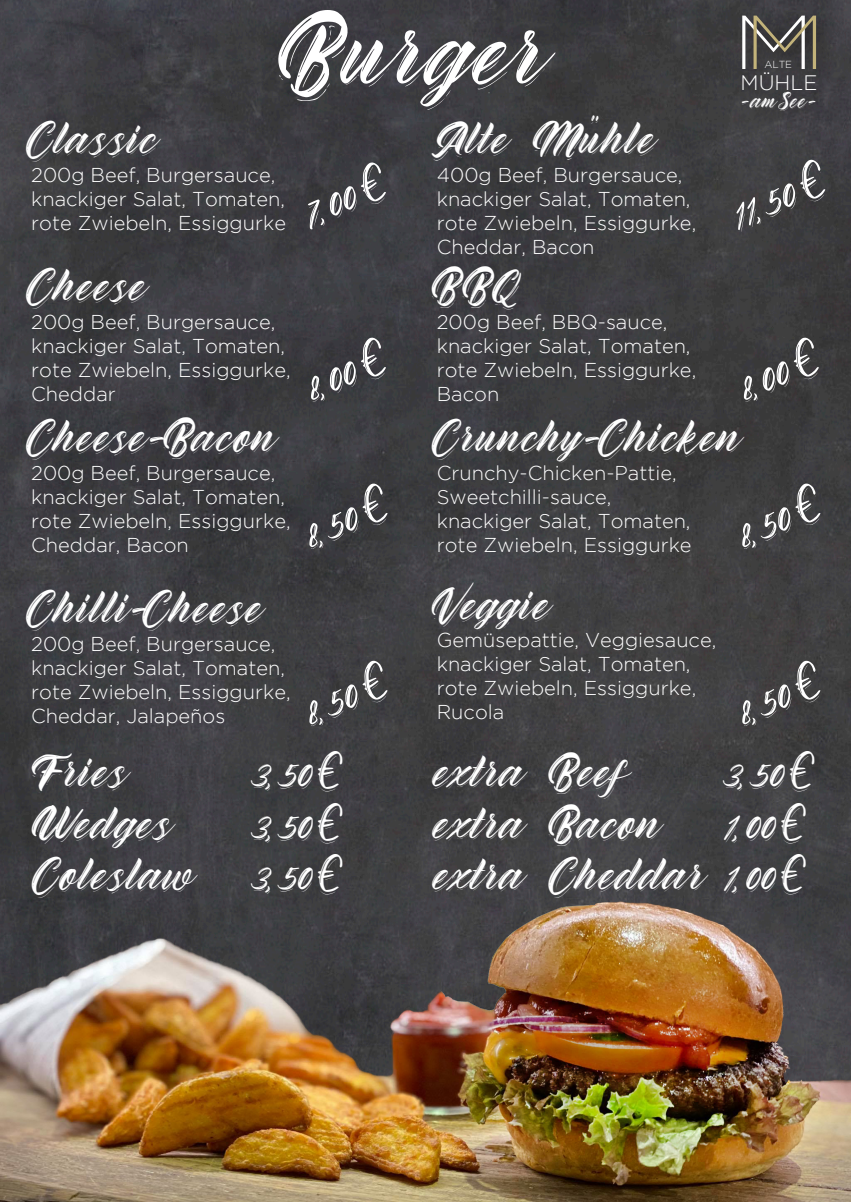
<style>
.page{position:relative;width:851px;height:1202px;background:#fff}
.page>*{position:absolute;margin:0;border:0;box-sizing:border-box;transform-origin:0 0}
.t1{font:93.2px "Rhinatta Script";color:#fff}
.t2{font:200 76.4px "Gotham";color:#fff;scale:1.25 1}
.t3{font:42.8px "Rhinatta Script";color:#fff}
.t4{font:300 20.8px "Gotham";color:#fff}
.t5{font:20.2px "Rhinatta Script";color:#fff}
.t6{font:300 20px "Gotham";color:#fff}
.t7{font:300 10.2px "Gotham";color:#fff}
.s1{color:#c3b37a}
</style>
<div class="page">
<img style="left:0;top:0;width:850px;height:717px">
<img style="left:0;top:717px;width:850px;height:485px">
<div style="left:739px;top:13px;width:95px;height:116px;background:#3c3b3f"></div>
<p class="t1" style="left:289px;top:-1px;width:268px">Burger</p>
<h2 class="t2" style="left:732px;top:1px;width:76px">M<span class="s1">M</span></h2>
<p class="t7" style="left:764px;top:59px;width:29px">ALTE</p>
<p class="t4" style="left:740px;top:71px;width:78px">MÜHLE</p>
<p class="t5" style="left:742px;top:89px;width:75px">- am See-</p>
<p class="t3" style="left:437px;top:114px;width:223px">Alte Mühle</p>
<p class="t6" style="left:437px;top:164px;width:247px">400g Beef, Burgersauce,</p>
<p class="t6" style="left:437px;top:188px;width:255px">knackiger Salat, Tomaten,</p>
<p class="t6" style="left:437px;top:212px;width:261px">rote Zwiebeln, Essiggurke,</p>
<p class="t6" style="left:437px;top:236px;width:159px">Cheddar, Bacon</p>
<p class="t3" style="left:437px;top:261px;width:86px">BBQ</p>
<p class="t6" style="left:437px;top:311px;width:232px">200g Beef, BBQ-sauce,</p>
<p class="t6" style="left:437px;top:335px;width:255px">knackiger Salat, Tomaten,</p>
<p class="t6" style="left:437px;top:359px;width:261px">rote Zwiebeln, Essiggurke,</p>
<p class="t6" style="left:437px;top:383px;width:64px">Bacon</p>
<p class="t3" style="left:437px;top:413px;width:309px">Crunchy-Chicken</p>
<p class="t6" style="left:437px;top:462px;width:241px">Crunchy-Chicken-Pattie,</p>
<p class="t6" style="left:437px;top:486px;width:176px">Sweetchilli-sauce,</p>
<p class="t6" style="left:437px;top:510px;width:255px">knackiger Salat, Tomaten,</p>
<p class="t6" style="left:437px;top:534px;width:256px">rote Zwiebeln, Essiggurke</p>
<p class="t3" style="left:437px;top:580px;width:118px">Veggie</p>
<p class="t6" style="left:437px;top:629px;width:281px">Gemüsepattie, Veggiesauce,</p>
<p class="t6" style="left:437px;top:653px;width:255px">knackiger Salat, Tomaten,</p>
<p class="t6" style="left:437px;top:677px;width:261px">rote Zwiebeln, Essiggurke,</p>
<p class="t6" style="left:437px;top:701px;width:69px">Rucola</p>
<p class="t3" style="left:31px;top:114px;width:131px">Classic</p>
<p class="t6" style="left:31px;top:164px;width:245px">200g Beef, Burgersauce,</p>
<p class="t6" style="left:31px;top:188px;width:255px">knackiger Salat, Tomaten,</p>
<p class="t6" style="left:31px;top:212px;width:256px">rote Zwiebeln, Essiggurke</p>
<p class="t3" style="left:31px;top:261px;width:120px">Cheese</p>
<p class="t6" style="left:31px;top:311px;width:245px">200g Beef, Burgersauce,</p>
<p class="t6" style="left:31px;top:335px;width:255px">knackiger Salat, Tomaten,</p>
<p class="t6" style="left:31px;top:359px;width:261px">rote Zwiebeln, Essiggurke,</p>
<p class="t6" style="left:31px;top:383px;width:86px">Cheddar</p>
<p class="t3" style="left:31px;top:413px;width:250px">Cheese-Bacon</p>
<p class="t6" style="left:31px;top:462px;width:245px">200g Beef, Burgersauce,</p>
<p class="t6" style="left:31px;top:486px;width:255px">knackiger Salat, Tomaten,</p>
<p class="t6" style="left:31px;top:510px;width:261px">rote Zwiebeln, Essiggurke,</p>
<p class="t6" style="left:31px;top:534px;width:159px">Cheddar, Bacon</p>
<p class="t3" style="left:31px;top:584px;width:237px">Chilli-Cheese</p>
<p class="t6" style="left:31px;top:633px;width:245px">200g Beef, Burgersauce,</p>
<p class="t6" style="left:31px;top:657px;width:255px">knackiger Salat, Tomaten,</p>
<p class="t6" style="left:31px;top:681px;width:261px">rote Zwiebeln, Essiggurke,</p>
<p class="t6" style="left:31px;top:705px;width:195px">Cheddar, Jalapeños</p>
<p class="t3" style="left:37px;top:747px;width:96px">Fries</p>
<p class="t3" style="left:253px;top:747px;width:89px">3,50€</p>
<p class="t3" style="left:37px;top:799px;width:140px">Wedges</p>
<p class="t3" style="left:253px;top:799px;width:89px">3,50€</p>
<p class="t3" style="left:37px;top:850px;width:162px">Coleslaw</p>
<p class="t3" style="left:253px;top:850px;width:89px">3,50€</p>
<p class="t3" style="left:297px;top:190px;width:84px;rotate:-23deg">7,00 €</p>
<p class="t3" style="left:723px;top:192px;width:98px;rotate:-23deg">11,50 €</p>
<p class="t3" style="left:297px;top:365px;width:84px;rotate:-23deg">8,00 €</p>
<p class="t3" style="left:729px;top:365px;width:84px;rotate:-23deg">8,00 €</p>
<p class="t3" style="left:295px;top:512px;width:87px;rotate:-23deg">8,50 €</p>
<p class="t3" style="left:728px;top:512px;width:87px;rotate:-23deg">8,50 €</p>
<p class="t3" style="left:295px;top:689px;width:87px;rotate:-23deg">8,50 €</p>
<p class="t3" style="left:728px;top:689px;width:87px;rotate:-23deg">8,50 €</p>
<p class="t3" style="left:437px;top:747px;width:197px">extra Beef</p>
<p class="t3" style="left:725px;top:747px;width:89px">3,50€</p>
<p class="t3" style="left:437px;top:799px;width:229px">extra Bacon</p>
<p class="t3" style="left:725px;top:799px;width:80px">1,00€</p>
<p class="t3" style="left:437px;top:850px;width:368px">extra Cheddar 1,00€</p>
</div>
